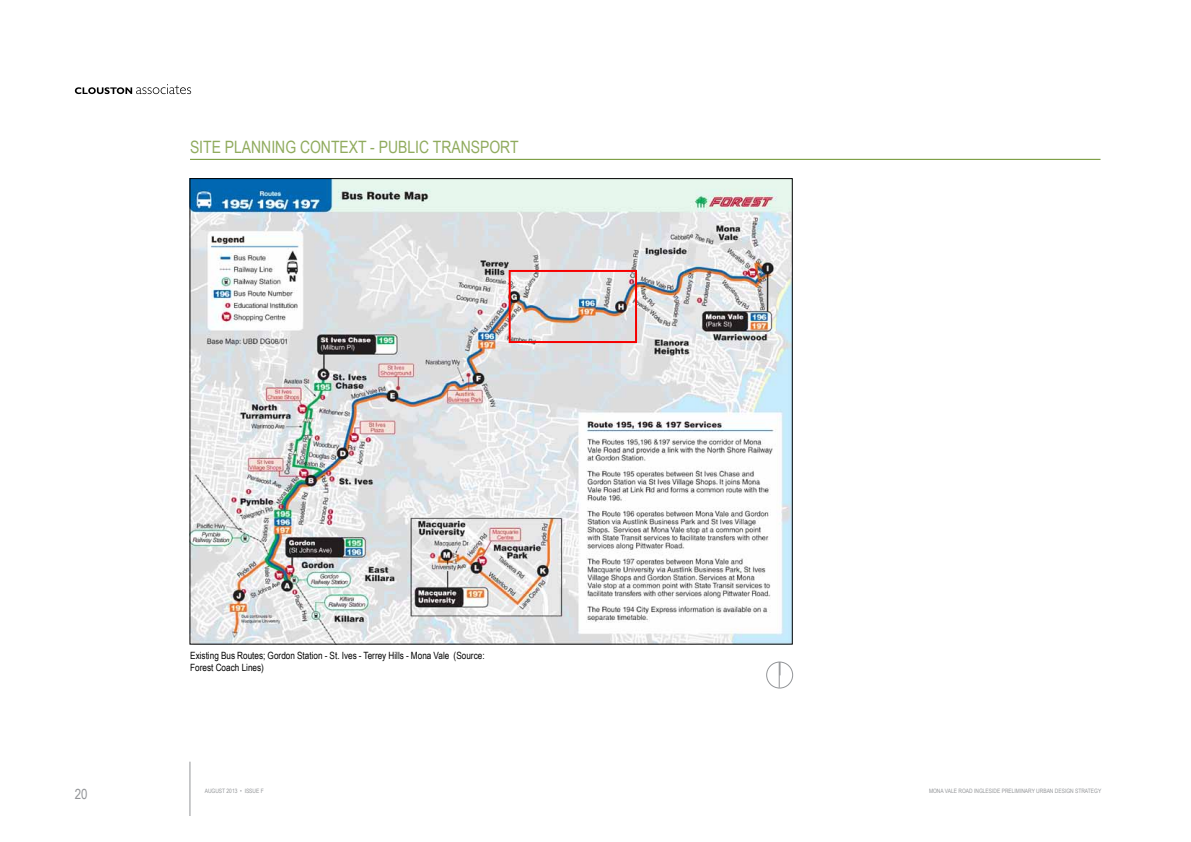
<style>
.page{position:relative;width:1191px;height:842px;background:#fff}
.page>*{position:absolute;margin:0;border:0;box-sizing:border-box;transform-origin:0 0}
.t1{font:17px "Arial Narrow";color:#90ab5e}
.t2{font:14px "Arial Narrow";color:#939598}
.t3{font:10px/12px "Arial Narrow";color:#000}
.t4{font:6px "Arial Narrow";color:#939598}
</style>
<div class="page">
<hr style="left:190px;top:762px;width:1px;height:54px;background:#939598">
<svg style="left:75px;top:84px;width:116px;height:10px"></svg>
<img style="left:192px;top:180px;width:598px;height:462px">
<hr style="left:190px;top:159px;width:910px;height:1px;background:#699028">
<div style="left:508px;top:270px;width:129px;height:73px;border:2px solid #f70000"></div>
<div style="left:766px;top:662px;width:26px;height:26px;border:1px solid #939598;border-radius:50%"></div>
<svg style="left:779px;top:662px;width:1px;height:26px"></svg>
<h1 class="t1" style="left:190px;top:134px;width:198px">SITE PLANNING CONTEXT - public</h1>
<h1 class="t1" style="left:433px;top:134px;width:11px">transport</h1>
<h2 class="t2" style="left:75px;top:784px;width:14px">20</h2>
<p class="t3" style="left:190px;top:649px;width:296px">Existing Bus Routes; Gordon Station - St. Ives - Terrey Hills - Mona Vale (Source:<br>Forest Coach Lines)</p>
<p class="t4" style="left:205px;top:787px;width:61px">AUGUST 2013 • ISSUE F</p>
<p class="t4" style="left:929px;top:787px;width:9px">Mona</p>
<p class="t4" style="left:945px;top:787px;width:7px">Vale</p>
<p class="t4" style="left:958px;top:787px;width:5px">road</p>
<p class="t4" style="left:974px;top:787px;width:4px">ingleside</p>
<p class="t4" style="left:1001px;top:787px;width:4px">preliminary</p>
<p class="t4" style="left:1036px;top:787px;width:5px">urban</p>
<p class="t4" style="left:1054px;top:787px;width:5px">design</p>
<p class="t4" style="left:1075px;top:787px;width:28px">STRATEGY</p>
</div>
